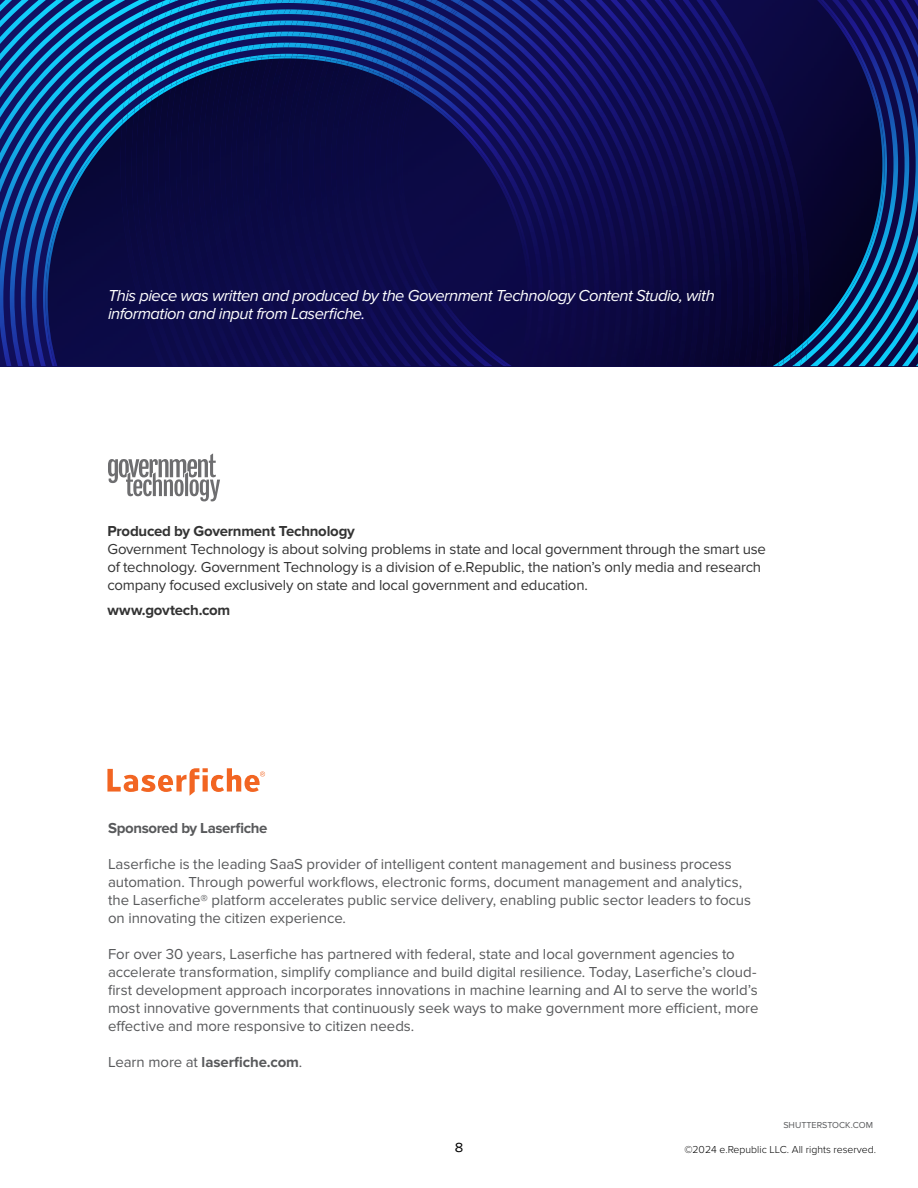
<style>
.page{position:relative;width:918px;height:1188px;background:#fff}
.page>*{position:absolute;margin:0;border:0;box-sizing:border-box;transform-origin:0 0}
.BODY{font:italic 16.5px/18px "Proxima Nova";letter-spacing:-.03em;color:#fff}
.BODY-2{font:15px/18px "Proxima Nova";letter-spacing:-.005em;color:#58595b}
.BODY-3{font:15px/18px "Proxima Nova";letter-spacing:-.015em;color:#333}
.BODY-4{font:700 15px "Proxima Nova";letter-spacing:-.02em;color:#58595b}
.BODY-5{font:700 15px "Proxima Nova";letter-spacing:-.015em;color:#333}
.t1{font:13.5px "Franklin Gothic ATF";color:#000}
.t2{font:300 10.5px "Proxima Nova";color:#000}
.t3{font:9px "Proxima Nova";color:#58595b}
.s1{font-weight:400}
</style>
<div class="page">
<img style="left:909px;top:0;width:9px;height:366px">
<img style="left:898px;top:0;width:11px;height:366px">
<img style="left:887px;top:0;width:11px;height:366px">
<img style="left:776px;top:0;width:111px;height:366px">
<img style="left:798px;top:0;width:12px;height:343px">
<img style="left:787px;top:0;width:11px;height:338px">
<img style="left:776px;top:0;width:11px;height:362px">
<svg style="left:778px;top:338px;width:30px;height:28px"></svg>
<img style="left:772px;top:0;width:4px;height:366px">
<img style="left:765px;top:0;width:7px;height:366px">
<img style="left:759px;top:0;width:6px;height:366px">
<img style="left:754px;top:0;width:5px;height:366px">
<img style="left:747px;top:0;width:7px;height:366px">
<img style="left:743px;top:0;width:4px;height:366px">
<img style="left:735px;top:0;width:8px;height:366px">
<img style="left:722px;top:0;width:10px;height:366px">
<img style="left:710px;top:0;width:11px;height:366px">
<img style="left:0;top:193px;width:353px;height:173px">
<img style="left:699px;top:0;width:11px;height:366px">
<img style="left:688px;top:0;width:11px;height:366px">
<img style="left:677px;top:0;width:11px;height:366px">
<img style="left:665px;top:0;width:12px;height:366px">
<img style="left:654px;top:0;width:11px;height:366px">
<img style="left:643px;top:0;width:11px;height:366px">
<img style="left:627px;top:0;width:16px;height:366px">
<img style="left:608px;top:3px;width:24px;height:363px">
<img style="left:593px;top:11px;width:28px;height:355px">
<img style="left:566px;top:20px;width:44px;height:346px">
<img style="left:0;top:0;width:353px;height:193px">
<img style="left:542px;top:29px;width:57px;height:337px">
<img style="left:353px;top:0;width:189px;height:366px">
<img style="left:465px;top:39px;width:123px;height:327px">
<img style="left:465px;top:48px;width:112px;height:318px">
<img style="left:465px;top:58px;width:101px;height:308px">
<img style="left:465px;top:68px;width:90px;height:298px">
<img style="left:465px;top:78px;width:79px;height:288px">
<img style="left:465px;top:89px;width:67px;height:277px">
<img style="left:413px;top:91px;width:117px;height:275px">
<svg style="left:122px;top:0;width:343px;height:125px;background:#0e3172"></svg>
<svg style="left:107px;top:768px;width:158px;height:28px"></svg>
<svg style="left:108px;top:454px;width:112px;height:47px"></svg>
<p class="BODY" style="left:108px;top:286px;width:608px">This piece was written and produced by the Government Technology Content Studio, with information and input from Laserfiche.</p>
<p class="BODY-5" style="left:107px;top:523px;width:249px">Produced by Government Technology</p>
<p class="BODY-3" style="left:107px;top:541px;width:660px">Government Technology is about solving problems in state and local government through the smart use of technology. Government Technology is a division of e.Republic, the nation’s only media and research company focused exclusively on state and local government and education.</p>
<p class="BODY-5" style="left:107px;top:602px;width:124px">www.govtech.com</p>
<p class="BODY-4" style="left:108px;top:819px;width:161px">Sponsored by Laserfiche</p>
<p class="BODY-2" style="left:108px;top:855px;width:645px">Laserfiche is the leading SaaS provider of intelligent content management and business process automation. Through powerful workflows, electronic forms, document management and analytics, the Laserfiche® platform accelerates public service delivery, enabling public sector leaders to focus on innovating the citizen experience.</p>
<p class="BODY-2" style="left:108px;top:945px;width:652px">For over 30 years, Laserfiche has partnered with federal, state and local government agencies to accelerate transformation, simplify compliance and build digital resilience. Today, Laserfiche’s cloud&shy;first development approach incorporates innovations in machine learning and AI to serve the world’s most innovative governments that continuously seek ways to make government more efficient, more effective and more responsive to citizen needs.</p>
<p class="BODY-4" style="left:108px;top:1053px;width:196px"><span class="s1">Learn more at</span> laserfiche.com<span class="s1">.</span></p>
<p class="t1" style="left:455px;top:1138px;width:10px">8</p>
<p class="t3" style="left:783px;top:1120px;width:91px">SHUTTERSTOCK.COM</p>
<p class="t2" style="left:684px;top:1142px;width:193px">©2024 e.Republic LLC. All rights reserved.</p>
</div>
